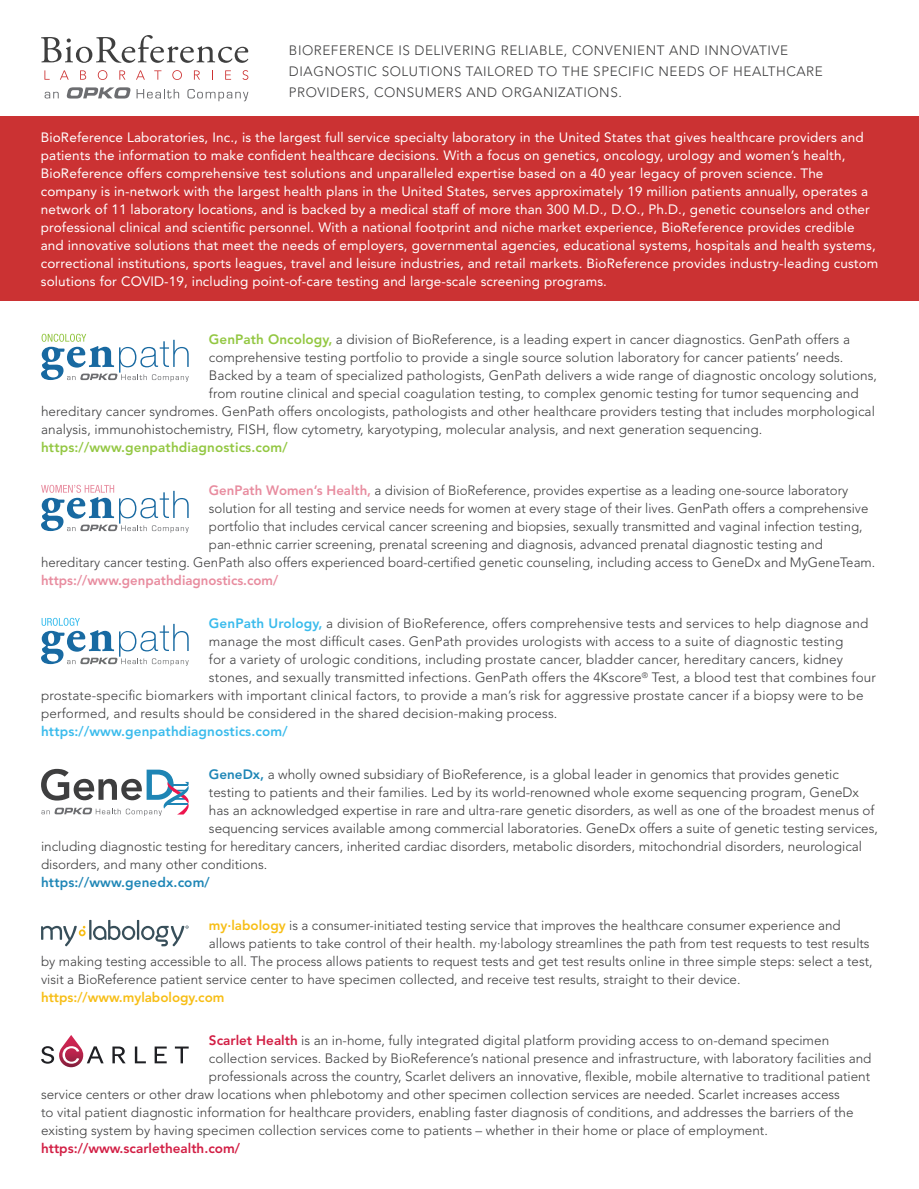
<style>
.page{position:relative;width:919px;height:1189px;background:#fff}
.page>*{position:absolute;margin:0;border:0;box-sizing:border-box;transform-origin:0 0}
.cell_copy{font:300 13.5px "Avenir LT Std";color:#3e3e3f}
.Body{font:13.5px/18px "Avenir LT Std";letter-spacing:.01em;color:#fff}
.References{font:300 13.5px/21px "Avenir LT Std";letter-spacing:.04em;color:#3e3e3f}
.cell_copy-2{font:800 13.5px "Avenir LT Std";letter-spacing:.01em;color:#93c742}
.cell_copy-3{font:800 13.5px "Avenir LT Std";color:#e88c9f}
.cell_copy-4{font:800 13.5px "Avenir LT Std";letter-spacing:.01em;color:#3abbec}
.cell_copy-5{font:800 13.5px "Avenir LT Std";color:#d21e44}
.cell_copy-6{font:800 13.5px "Avenir LT Std";color:#f7be16}
.cell_copy-7{font:800 13.5px "Avenir LT Std";letter-spacing:.01em;color:#1e86b6}
.s1{font-weight:800;color:#93c742}
.s2{font-weight:800;color:#e88c9f}
.s3{font-weight:800;color:#3abbec}
.s4{font-weight:800;color:#1e86b6}
.s5{font-weight:800;color:#f7be16}
.s6{font-weight:800;color:#d21e44}
</style>
<div class="page">
<svg style="left:41px;top:769px;width:148px;height:47px"></svg>
<svg style="left:41px;top:334px;width:148px;height:48px"></svg>
<div style="left:0;top:116px;width:919px;height:185px;background:#cb3233"></div>
<svg style="left:41px;top:485px;width:148px;height:48px"></svg>
<svg style="left:41px;top:618px;width:148px;height:48px"></svg>
<svg style="left:41px;top:920px;width:148px;height:26px"></svg>
<svg style="left:112px;top:1046px;width:14px;height:17px"></svg>
<svg style="left:135px;top:1046px;width:11px;height:17px"></svg>
<svg style="left:155px;top:1046px;width:12px;height:17px"></svg>
<svg style="left:175px;top:1046px;width:14px;height:17px"></svg>
<svg style="left:41px;top:1035px;width:63px;height:32px"></svg>
<svg style="left:45px;top:92px;width:14px;height:6px"></svg>
<svg style="left:66px;top:87px;width:65px;height:12px"></svg>
<svg style="left:137px;top:89px;width:42px;height:9px"></svg>
<svg style="left:187px;top:89px;width:61px;height:12px"></svg>
<svg style="left:41px;top:35px;width:207px;height:28px"></svg>
<svg style="left:44px;top:70px;width:6px;height:10px"></svg>
<svg style="left:60px;top:70px;width:9px;height:10px"></svg>
<svg style="left:80px;top:70px;width:6px;height:10px"></svg>
<svg style="left:98px;top:70px;width:9px;height:10px"></svg>
<svg style="left:119px;top:70px;width:6px;height:10px"></svg>
<svg style="left:136px;top:70px;width:9px;height:10px"></svg>
<svg style="left:154px;top:70px;width:7px;height:10px"></svg>
<svg style="left:172px;top:70px;width:10px;height:10px"></svg>
<svg style="left:194px;top:70px;width:6px;height:10px"></svg>
<svg style="left:225px;top:70px;width:6px;height:10px"></svg>
<svg style="left:242px;top:70px;width:6px;height:10px"></svg>
<p class="References" style="left:289px;top:40px;width:535px">BIOREFERENCE IS DELIVERING RELIABLE, CONVENIENT AND INNOVATIVE<br>DIAGNOSTIC SOLUTIONS TAILORED TO THE SPECIFIC NEEDS OF HEALTHCARE<br>PROVIDERS, CONSUMERS AND ORGANIZATIONS.</p>
<p class="Body" style="left:41px;top:128px;width:839px">BioReference Laboratories, Inc., is the largest full service specialty laboratory in the United States that gives healthcare providers and patients the information to make confident healthcare decisions. With a focus on genetics, oncology, urology and women’s health, BioReference offers comprehensive test solutions and unparalleled expertise based on a 40 year legacy of proven science. The company is in-network with the largest health plans in the United States, serves approximately 19 million patients annually, operates a network of 11 laboratory locations, and is backed by a medical staff of more than 300 M.D., D.O., Ph.D., genetic counselors and other professional clinical and scientific personnel. With a national footprint and niche market experience, BioReference provides credible and innovative solutions that meet the needs of employers, governmental agencies, educational systems, hospitals and health systems, correctional institutions, sports leagues, travel and leisure industries, and retail markets. BioReference provides industry-leading custom solutions for COVID-19, including point-of-care testing and large-scale screening programs.</p>
<p class="cell_copy" style="left:209px;top:331px;width:642px"><span class="s1">GenPath Oncology,</span> a division of BioReference, is a leading expert in cancer diagnostics. GenPath offers a</p>
<p class="cell_copy" style="left:209px;top:349px;width:636px">comprehensive testing portfolio to provide a single source solution laboratory for cancer patients’ needs.</p>
<p class="cell_copy" style="left:209px;top:367px;width:669px">Backed by a team of specialized pathologists, GenPath delivers a wide range of diagnostic oncology solutions,</p>
<p class="cell_copy" style="left:209px;top:385px;width:651px">from routine clinical and special coagulation testing, to complex genomic testing for tumor sequencing and</p>
<p class="cell_copy" style="left:41px;top:403px;width:835px">hereditary cancer syndromes. GenPath offers oncologists, pathologists and other healthcare providers testing that includes morphological</p>
<p class="cell_copy" style="left:41px;top:421px;width:722px">analysis, immunohistochemistry, FISH, flow cytometry, karyotyping, molecular analysis, and next generation sequencing.</p>
<p class="cell_copy-2" style="left:41px;top:439px;width:248px">https://www.genpathdiagnostics.com/</p>
<p class="cell_copy" style="left:209px;top:482px;width:640px"><span class="s2">GenPath Women’s Health,</span> a division of BioReference, provides expertise as a leading one-source laboratory</p>
<p class="cell_copy" style="left:209px;top:500px;width:661px">solution for all testing and service needs for women at every stage of their lives. GenPath offers a comprehensive</p>
<p class="cell_copy" style="left:209px;top:518px;width:655px">portfolio that includes cervical cancer screening and biopsies, sexually transmitted and vaginal infection testing,</p>
<p class="cell_copy" style="left:209px;top:536px;width:615px">pan-ethnic carrier screening, prenatal screening and diagnosis, advanced prenatal diagnostic testing and</p>
<p class="cell_copy" style="left:41px;top:554px;width:835px">hereditary cancer testing. GenPath also offers experienced board-certified genetic counseling, including access to GeneDx and MyGeneTeam.</p>
<p class="cell_copy-3" style="left:41px;top:572px;width:239px">https://www.genpathdiagnostics.com/</p>
<p class="cell_copy" style="left:209px;top:615px;width:661px"><span class="s3">GenPath Urology,</span> a division of BioReference, offers comprehensive tests and services to help diagnose and</p>
<p class="cell_copy" style="left:209px;top:633px;width:636px">manage the most difficult cases. GenPath provides urologists with access to a suite of diagnostic testing</p>
<p class="cell_copy" style="left:209px;top:651px;width:635px">for a variety of urologic conditions, including prostate cancer, bladder cancer, hereditary cancers, kidney</p>
<p class="cell_copy" style="left:209px;top:669px;width:668px">stones, and sexually transmitted infections. GenPath offers the 4Kscore<sup>®</sup> Test, a blood test that combines four</p>
<p class="cell_copy" style="left:41px;top:687px;width:824px">prostate-specific biomarkers with important clinical factors, to provide a man’s risk for aggressive prostate cancer if a biopsy were to be</p>
<p class="cell_copy" style="left:41px;top:705px;width:518px">performed, and results should be considered in the shared decision-making process.</p>
<p class="cell_copy-4" style="left:41px;top:723px;width:248px">https://www.genpathdiagnostics.com/</p>
<p class="cell_copy" style="left:209px;top:766px;width:631px"><span class="s4">GeneDx,</span> a wholly owned subsidiary of BioReference, is a global leader in genomics that provides genetic</p>
<p class="cell_copy" style="left:209px;top:784px;width:651px">testing to patients and their families. Led by its world-renowned whole exome sequencing program, GeneDx</p>
<p class="cell_copy" style="left:209px;top:802px;width:667px">has an acknowledged expertise in rare and ultra-rare genetic disorders, as well as one of the broadest menus of</p>
<p class="cell_copy" style="left:209px;top:820px;width:670px">sequencing services available among commercial laboratories. GeneDx offers a suite of genetic testing services,</p>
<p class="cell_copy" style="left:41px;top:838px;width:822px">including diagnostic testing for hereditary cancers, inherited cardiac disorders, metabolic disorders, mitochondrial disorders, neurological</p>
<p class="cell_copy" style="left:41px;top:856px;width:228px">disorders, and many other conditions.</p>
<p class="cell_copy-7" style="left:41px;top:874px;width:170px">https://www.genedx.com/</p>
<p class="cell_copy" style="left:209px;top:917px;width:633px"><span class="s5">my·labology</span> is a consumer-initiated testing service that improves the healthcare consumer experience and</p>
<p class="cell_copy" style="left:209px;top:935px;width:662px">allows patients to take control of their health. my·labology streamlines the path from test requests to test results</p>
<p class="cell_copy" style="left:41px;top:953px;width:833px">by making testing accessible to all. The process allows patients to request tests and get test results online in three simple steps: select a test,</p>
<p class="cell_copy" style="left:41px;top:971px;width:701px">visit a BioReference patient service center to have specimen collected, and receive test results, straight to their device.</p>
<p class="cell_copy-6" style="left:41px;top:989px;width:185px">https://www.mylabology.com</p>
<p class="cell_copy" style="left:209px;top:1032px;width:621px"><span class="s6">Scarlet Health</span> is an in-home, fully integrated digital platform providing access to on-demand specimen</p>
<p class="cell_copy" style="left:209px;top:1050px;width:664px">collection services. Backed by BioReference’s national presence and infrastructure, with laboratory facilities and</p>
<p class="cell_copy" style="left:209px;top:1068px;width:663px">professionals across the country, Scarlet delivers an innovative, flexible, mobile alternative to traditional patient</p>
<p class="cell_copy" style="left:41px;top:1086px;width:800px">service centers or other draw locations when phlebotomy and other specimen collection services are needed. Scarlet increases access</p>
<p class="cell_copy" style="left:41px;top:1104px;width:814px">to vital patient diagnostic information for healthcare providers, enabling faster diagnosis of conditions, and addresses the barriers of the</p>
<p class="cell_copy" style="left:41px;top:1122px;width:728px">existing system by having specimen collection services come to patients – whether in their home or place of employment.</p>
<p class="cell_copy-5" style="left:41px;top:1140px;width:200px">https://www.scarlethealth.com/</p>
</div>
